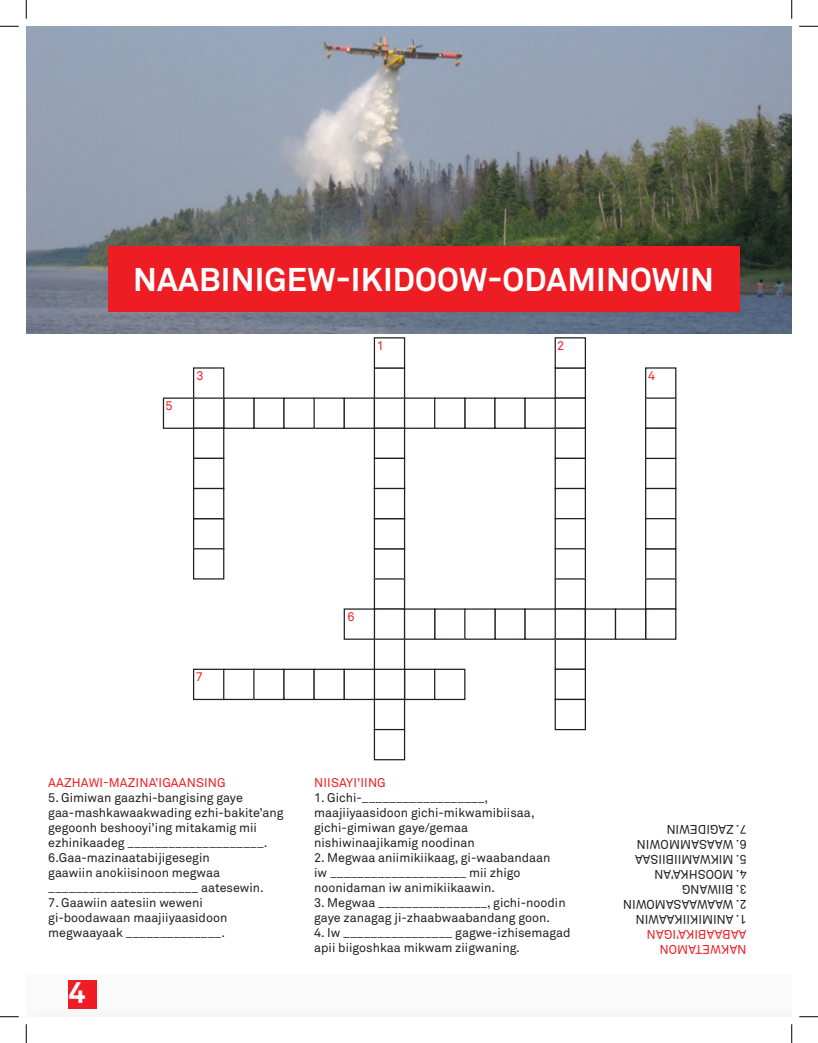
<style>
.page{position:relative;width:818px;height:1043px;background:#fff}
.page>*{position:absolute;margin:0;border:0;box-sizing:border-box;transform-origin:0 0}
.header_24p{font:700 32.5px "Akkurat Std";letter-spacing:.005em;color:#fff}
.t1{font:700 30px "Akkurat Std";color:#fff}
.t2{font:12.5px/15px "Akkurat Std";color:#231f20}
.t3{font:12.5px/15px "Akkurat Std";letter-spacing:.01em;color:#ee1d23}
</style>
<div class="page">
<div style="left:26px;top:974px;width:765px;height:42px;background:#fafafa"></div>
<div style="left:68px;top:979px;width:29px;height:29px;background:#ee1d23"></div>
<img style="left:26px;top:26px;width:765px;height:307px">
<div style="left:108px;top:246px;width:631px;height:65px;background:#ee1d23"></div>
<div style="left:554px;top:367px;width:32px;height:32px;border:1px solid #231f20"></div>
<div style="left:554px;top:397px;width:32px;height:32px;border:1px solid #231f20"></div>
<div style="left:554px;top:427px;width:32px;height:32px;border:1px solid #231f20"></div>
<div style="left:554px;top:458px;width:32px;height:31px;border:1px solid #231f20"></div>
<div style="left:554px;top:488px;width:32px;height:31px;border:1px solid #231f20"></div>
<div style="left:554px;top:518px;width:32px;height:31px;border:1px solid #231f20"></div>
<div style="left:554px;top:548px;width:32px;height:31px;border:1px solid #231f20"></div>
<div style="left:554px;top:578px;width:32px;height:31px;border:1px solid #231f20"></div>
<div style="left:554px;top:337px;width:32px;height:31px;border:1px solid #231f20"></div>
<div style="left:554px;top:608px;width:32px;height:32px;border:1px solid #231f20"></div>
<div style="left:554px;top:638px;width:32px;height:32px;border:1px solid #231f20"></div>
<div style="left:554px;top:668px;width:32px;height:32px;border:1px solid #231f20"></div>
<div style="left:554px;top:698px;width:32px;height:32px;border:1px solid #231f20"></div>
<div style="left:253px;top:397px;width:31px;height:32px;border:1px solid #231f20"></div>
<div style="left:223px;top:397px;width:31px;height:32px;border:1px solid #231f20"></div>
<div style="left:313px;top:397px;width:32px;height:32px;border:1px solid #231f20"></div>
<div style="left:343px;top:397px;width:32px;height:32px;border:1px solid #231f20"></div>
<div style="left:374px;top:397px;width:31px;height:32px;border:1px solid #231f20"></div>
<div style="left:404px;top:397px;width:31px;height:32px;border:1px solid #231f20"></div>
<div style="left:283px;top:397px;width:32px;height:32px;border:1px solid #231f20"></div>
<div style="left:163px;top:397px;width:31px;height:32px;border:1px solid #231f20"></div>
<div style="left:464px;top:397px;width:31px;height:32px;border:1px solid #231f20"></div>
<div style="left:494px;top:397px;width:31px;height:32px;border:1px solid #231f20"></div>
<div style="left:524px;top:397px;width:32px;height:32px;border:1px solid #231f20"></div>
<div style="left:434px;top:397px;width:31px;height:32px;border:1px solid #231f20"></div>
<div style="left:193px;top:397px;width:31px;height:32px;border:1px solid #231f20"></div>
<div style="left:193px;top:668px;width:31px;height:32px;border:1px solid #231f20"></div>
<div style="left:223px;top:668px;width:31px;height:32px;border:1px solid #231f20"></div>
<div style="left:253px;top:668px;width:31px;height:32px;border:1px solid #231f20"></div>
<div style="left:283px;top:668px;width:32px;height:32px;border:1px solid #231f20"></div>
<div style="left:404px;top:668px;width:31px;height:32px;border:1px solid #231f20"></div>
<div style="left:434px;top:668px;width:31px;height:32px;border:1px solid #231f20"></div>
<div style="left:374px;top:668px;width:31px;height:32px;border:1px solid #231f20"></div>
<div style="left:313px;top:668px;width:32px;height:32px;border:1px solid #231f20"></div>
<div style="left:343px;top:668px;width:32px;height:32px;border:1px solid #231f20"></div>
<div style="left:645px;top:397px;width:31px;height:32px;border:1px solid #231f20"></div>
<div style="left:645px;top:458px;width:31px;height:31px;border:1px solid #231f20"></div>
<div style="left:645px;top:427px;width:31px;height:32px;border:1px solid #231f20"></div>
<div style="left:645px;top:488px;width:31px;height:31px;border:1px solid #231f20"></div>
<div style="left:645px;top:367px;width:31px;height:32px;border:1px solid #231f20"></div>
<div style="left:645px;top:548px;width:31px;height:31px;border:1px solid #231f20"></div>
<div style="left:645px;top:578px;width:31px;height:31px;border:1px solid #231f20"></div>
<div style="left:645px;top:608px;width:31px;height:32px;border:1px solid #231f20"></div>
<div style="left:645px;top:518px;width:31px;height:31px;border:1px solid #231f20"></div>
<div style="left:193px;top:427px;width:31px;height:32px;border:1px solid #231f20"></div>
<div style="left:193px;top:458px;width:31px;height:31px;border:1px solid #231f20"></div>
<div style="left:193px;top:518px;width:31px;height:31px;border:1px solid #231f20"></div>
<div style="left:193px;top:548px;width:31px;height:31px;border:1px solid #231f20"></div>
<div style="left:193px;top:367px;width:31px;height:32px;border:1px solid #231f20"></div>
<div style="left:193px;top:488px;width:31px;height:31px;border:1px solid #231f20"></div>
<div style="left:374px;top:367px;width:31px;height:32px;border:1px solid #231f20"></div>
<div style="left:374px;top:427px;width:31px;height:32px;border:1px solid #231f20"></div>
<div style="left:374px;top:548px;width:31px;height:31px;border:1px solid #231f20"></div>
<div style="left:374px;top:578px;width:31px;height:31px;border:1px solid #231f20"></div>
<div style="left:434px;top:608px;width:31px;height:32px;border:1px solid #231f20"></div>
<div style="left:374px;top:518px;width:31px;height:31px;border:1px solid #231f20"></div>
<div style="left:374px;top:458px;width:31px;height:31px;border:1px solid #231f20"></div>
<div style="left:374px;top:638px;width:31px;height:32px;border:1px solid #231f20"></div>
<div style="left:374px;top:488px;width:31px;height:31px;border:1px solid #231f20"></div>
<div style="left:374px;top:698px;width:31px;height:32px;border:1px solid #231f20"></div>
<div style="left:374px;top:729px;width:31px;height:31px;border:1px solid #231f20"></div>
<div style="left:374px;top:337px;width:31px;height:31px;border:1px solid #231f20"></div>
<div style="left:374px;top:608px;width:31px;height:32px;border:1px solid #231f20"></div>
<div style="left:404px;top:608px;width:31px;height:32px;border:1px solid #231f20"></div>
<div style="left:494px;top:608px;width:31px;height:32px;border:1px solid #231f20"></div>
<div style="left:343px;top:608px;width:32px;height:32px;border:1px solid #231f20"></div>
<div style="left:464px;top:608px;width:31px;height:32px;border:1px solid #231f20"></div>
<div style="left:524px;top:608px;width:32px;height:32px;border:1px solid #231f20"></div>
<div style="left:584px;top:608px;width:32px;height:32px;border:1px solid #231f20"></div>
<div style="left:615px;top:608px;width:31px;height:32px;border:1px solid #231f20"></div>
<svg style="left:0;top:25px;width:19px;height:2px"></svg>
<svg style="left:799px;top:25px;width:19px;height:2px"></svg>
<svg style="left:0;top:1016px;width:19px;height:1px"></svg>
<svg style="left:799px;top:1016px;width:19px;height:1px"></svg>
<svg style="left:25px;top:0;width:2px;height:19px"></svg>
<svg style="left:25px;top:1024px;width:2px;height:18px"></svg>
<svg style="left:791px;top:0;width:1px;height:19px"></svg>
<svg style="left:791px;top:1024px;width:1px;height:18px"></svg>
<p class="header_24p" style="left:133px;top:259px;width:582px">NAABINIGEW-IKIDOOW-ODAMINOWIN</p>
<p class="t3" style="left:166px;top:398px;width:9px">5</p>
<p class="t3" style="left:196px;top:368px;width:9px">3</p>
<p class="t3" style="left:377px;top:338px;width:9px">1</p>
<p class="t3" style="left:557px;top:338px;width:9px">2</p>
<p class="t3" style="left:648px;top:368px;width:9px">4</p>
<p class="t3" style="left:196px;top:668px;width:9px">7</p>
<p class="t3" style="left:347px;top:609px;width:9px">6</p>
<p class="t3" style="left:48px;top:775px;width:179px">AAZHAWI-MAZINA’IGAANSING</p>
<p class="t2" style="left:48px;top:790px;width:237px">5. Gimiwan gaazhi-bangising gaye gaa-mashkawaakwading ezhi-bakite’ang gegoonh beshooyi’ing mitakamig mii ezhinikaadeg ____________________.</p>
<p class="t2" style="left:48px;top:850px;width:217px">6.Gaa-mazinaatabijigesegin<br>gaawiin anokiisinoon megwaa ______________________ aatesewin.</p>
<p class="t2" style="left:48px;top:895px;width:181px">7. Gaawiin aatesiin weweni gi-boodawaan maajiiyaasidoon megwaayaak ______________.</p>
<h2 class="t1" style="left:68px;top:974px;width:19px">4</h2>
<p class="t3" style="left:314px;top:775px;width:73px">NIISAYI'IING</p>
<p class="t2" style="left:314px;top:790px;width:222px">1. Gichi-__________________, maajiiyaasidoon gichi-mikwamibiisaa, gichi-gimiwan gaye/gemaa nishiwinaajikamig noodinan</p>
<p class="t2" style="left:314px;top:850px;width:238px">2. Megwaa aniimikiikaag, gi-waabandaan iw ____________________ mii zhigo noonidaman iw animikiikaawin.</p>
<p class="t2" style="left:314px;top:895px;width:253px">3. Megwaa ________________, gichi-noodin gaye zanagag ji-zhaabwaabandang goon.</p>
<p class="t2" style="left:314px;top:925px;width:258px">4. Iw ________________ gagwe-izhisemagad apii biigoshkaa mikwam ziigwaning.</p>
<p class="t2" style="left:746px;top:837px;width:82px;rotate:-180deg">7. ZAGIDEWIN</p>
<p class="t2" style="left:746px;top:852px;width:111px;rotate:-180deg">6. WAASAMMOWIN</p>
<p class="t2" style="left:746px;top:867px;width:113px;rotate:-180deg">5. MIKWAMIIBIISAA</p>
<p class="t2" style="left:746px;top:882px;width:94px;rotate:-180deg">4. MOOSHKA’AN</p>
<p class="t2" style="left:746px;top:897px;width:66px;rotate:-180deg">3. BIIWANG</p>
<p class="t2" style="left:746px;top:912px;width:125px;rotate:-180deg">2. WAAWAASAMOWIN</p>
<p class="t2" style="left:746px;top:927px;width:113px;rotate:-180deg">1. ANIMIKIIKAAWIN</p>
<p class="t3" style="left:746px;top:957px;width:101px;rotate:-180deg">NAKWETAMON<br>AABAABIKA’IGAN</p>
</div>
